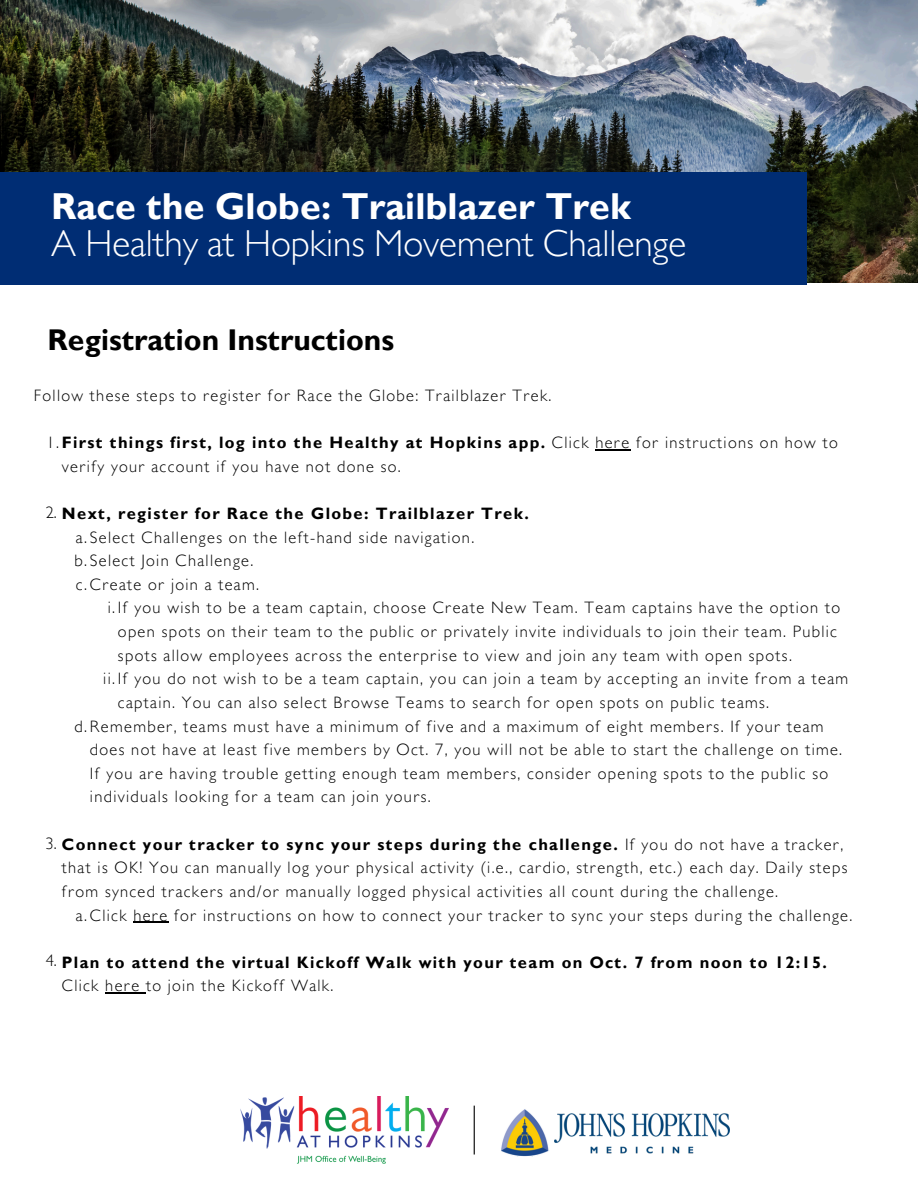
<style>
.page{position:relative;width:918px;height:1188px;background:#fff}
.page>*{position:absolute;margin:0;border:0;box-sizing:border-box;transform-origin:0 0}
.t1{font:300 37.5px/37.2px "Gill Sans MT Std";color:#fff}
.t2{font:700 30px "Gill Sans MT Std";color:#000}
.t3{font:300 16.5px/23.7px "Gill Sans MT Std";letter-spacing:.08em;color:#000}
.t4{font:700 16.5px/23.7px "Gill Sans MT Std";letter-spacing:.08em;color:#000}
.s1{font-weight:700}
.s2{font-weight:300}
</style>
<div class="page">
<img style="left:0;top:0;width:918px;height:282px">
<div style="left:0;top:172px;width:806px;height:112px;background:#002d74"></div>
<img style="left:240px;top:1096px;width:208px;height:68px">
<hr style="left:474px;top:1106px;width:1px;height:49px;background:#000">
<img style="left:501px;top:1109px;width:228px;height:48px">
<hr style="left:595px;top:449px;width:36px;height:1px;background:#000">
<hr style="left:133px;top:922px;width:36px;height:1px;background:#000">
<hr style="left:105px;top:993px;width:41px;height:1px;background:#000">
<p class="t1" style="left:51px;top:194px;width:637px"><span class="s1">Race the Globe: Trailblazer Trek<br></span>A Healthy at Hopkins Movement Challenge</p>
<p class="t2" style="left:48px;top:330px;width:348px">Registration Instructions</p>
<p class="t3" style="left:34px;top:386px;width:519px">Follow these steps to register for Race the Globe: Trailblazer Trek.</p>
<p class="t3" style="left:62px;top:433px;width:777px;text-indent:-15px">1.<span class="s1">First things first, log into the Healthy at Hopkins app.</span> Click here for instructions on how to verify your account if you have not done so.</p>
<p class="t4" style="left:46px;top:504px;width:484px"><span class="s2">1.</span>Next, register for Race the Globe: Trailblazer Trek.</p>
<p class="t3" style="left:76px;top:528px;width:400px">a.Select Challenges on the left-hand side navigation.</p>
<p class="t3" style="left:74px;top:551px;width:180px">b.Select Join Challenge.</p>
<p class="t3" style="left:76px;top:575px;width:185px">c.Create or join a team.</p>
<p class="t3" style="left:118px;top:599px;width:724px;text-indent:-10px">i.If you wish to be a team captain, choose Create New Team. Team captains have the option to open spots on their team to the public or privately invite individuals to join their team. Public spots allow employees across the enterprise to view and join any team with open spots.</p>
<p class="t3" style="left:118px;top:669px;width:732px;text-indent:-15px">ii.If you do not wish to be a team captain, you can join a team by accepting an invite from a team captain. You can also select Browse Teams to search for open spots on public teams.</p>
<p class="t3" style="left:90px;top:717px;width:754px;text-indent:-16px">d.Remember, teams must have a minimum of five and a maximum of eight members. If your team does not have at least five members by Oct. 7, you will not be able to start the challenge on time.<br>If you are having trouble getting enough team members, consider opening spots to the public so individuals looking for a team can join yours.</p>
<p class="t3" style="left:62px;top:835px;width:787px;text-indent:-15px">1.<span class="s1">Connect your tracker to sync your steps during the challenge.</span> If you do not have a tracker, that is OK! You can manually log your physical activity (i.e., cardio, strength, etc.) each day. Daily steps from synced trackers and/or manually logged physical activities all count during the challenge.</p>
<p class="t3" style="left:76px;top:906px;width:778px">a.Click here for instructions on how to connect your tracker to sync your steps during the challenge.</p>
<p class="t4" style="left:62px;top:953px;width:766px;text-indent:-15px"><span class="s2">1.</span>Plan to attend the virtual Kickoff Walk with your team on Oct. 7 from noon to 12:15.<br><span class="s2">Click here to join the Kickoff Walk.</span></p>
<p class="t3" style="left:46px;top:503px;width:13px">2.</p>
<p class="t3" style="left:46px;top:834px;width:13px">3.</p>
<p class="t3" style="left:46px;top:952px;width:13px">4.</p>
</div>
